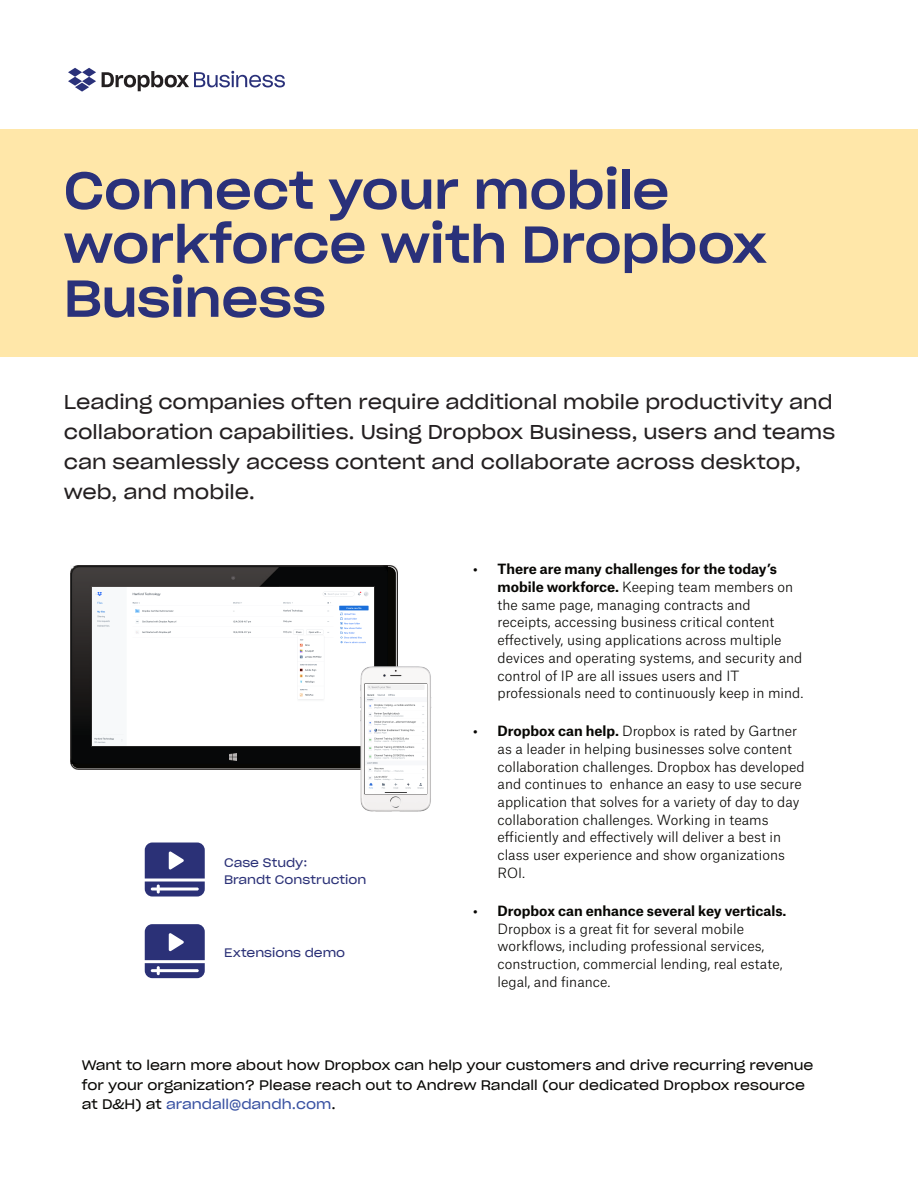
<style>
.page{position:relative;width:918px;height:1188px;background:#fff}
.page>*{position:absolute;margin:0;border:0;box-sizing:border-box;transform-origin:0 0}
.t1{font:51px/54px "Sharp Grotesk Medium 22";letter-spacing:-.005em;color:#2a317a}
.t2{font:19.5px/30px "Sharp Grotesk Book 22";color:#231f20}
.t3{font:300 13.5px/17.7px "Atlas Grotesk";color:#080704}
.t4{font:13.5px/19.5px "Sharp Grotesk Book 22";color:#080704}
.t5{font:700 13.5px "Atlas Grotesk";letter-spacing:-.005em;color:#080704}
.t6{font:12px/16.5px "Sharp Grotesk Book 22";color:#2b3177}
.s1{font-weight:700}
.s2{color:#3a53a3}
</style>
<div class="page">
<div style="left:0;top:130px;width:918px;height:227px;background:#ffe7a9"></div>
<svg style="left:68px;top:68px;width:28px;height:24px"></svg>
<svg style="left:102px;top:71px;width:183px;height:20px"></svg>
<svg style="left:145px;top:843px;width:60px;height:54px;background:#51558f"></svg>
<svg style="left:145px;top:924px;width:60px;height:54px;background:#50548e"></svg>
<div style="left:72px;top:567px;width:324px;height:201px;background:#080704;border-radius:7px"></div>
<img style="left:70px;top:566px;width:318px;height:198px">
<svg style="left:229px;top:753px;width:8px;height:8px"></svg>
<img style="left:92px;top:587px;width:282px;height:159px">
<img style="left:72px;top:567px;width:207px;height:168px">
<img style="left:354px;top:665px;width:78px;height:147px">
<img style="left:365px;top:685px;width:61px;height:108px">
<h1 class="t1" style="left:64px;top:167px;width:705px">Connect your mobile workforce with Dropbox<br>Business</h1>
<h2 class="t2" style="left:64px;top:388px;width:773px">Leading companies often require additional mobile productivity and collaboration capabilities. Using Dropbox Business, users and teams can seamlessly access content and collaborate across desktop, web, and mobile.</h2>
<p class="t6" style="left:224px;top:855px;width:144px">Case Study:<br>Brandt Construction</p>
<p class="t6" style="left:224px;top:945px;width:123px">Extensions demo</p>
<p class="t3" style="left:498px;top:561px;width:307px;text-indent:-24px"><span class="s1">• There are many challenges for the today’s mobile workforce.</span> Keeping team members on the same page, managing contracts and receipts, accessing business critical content effectively, using applications across multiple devices and operating systems, and security and control of IP are all issues users and IT professionals need to continuously keep in mind.</p>
<p class="t3" style="left:498px;top:723px;width:309px;text-indent:-24px"><span class="s1">• Dropbox can help.</span> Dropbox is rated by Gartner as a leader in helping businesses solve content collaboration challenges. Dropbox has developed and continues to enhance an easy to use secure application that solves for a variety of day to day collaboration challenges. Working in teams efficiently and effectively will deliver a best in class user experience and show organizations ROI.</p>
<p class="t5" style="left:473px;top:905px;width:315px">• Dropbox can enhance several key verticals.</p>
<p class="t3" style="left:498px;top:920px;width:287px">Dropbox is a great fit for several mobile workflows, including professional services, construction, commercial lending, real estate, legal, and finance.</p>
<p class="t4" style="left:82px;top:1056px;width:733px">Want to learn more about how Dropbox can help your customers and drive recurring revenue for your organization? Please reach out to Andrew Randall (our dedicated Dropbox resource at D&amp;H) at <span class="s2">arandall@dandh.com</span>.</p>
</div>
